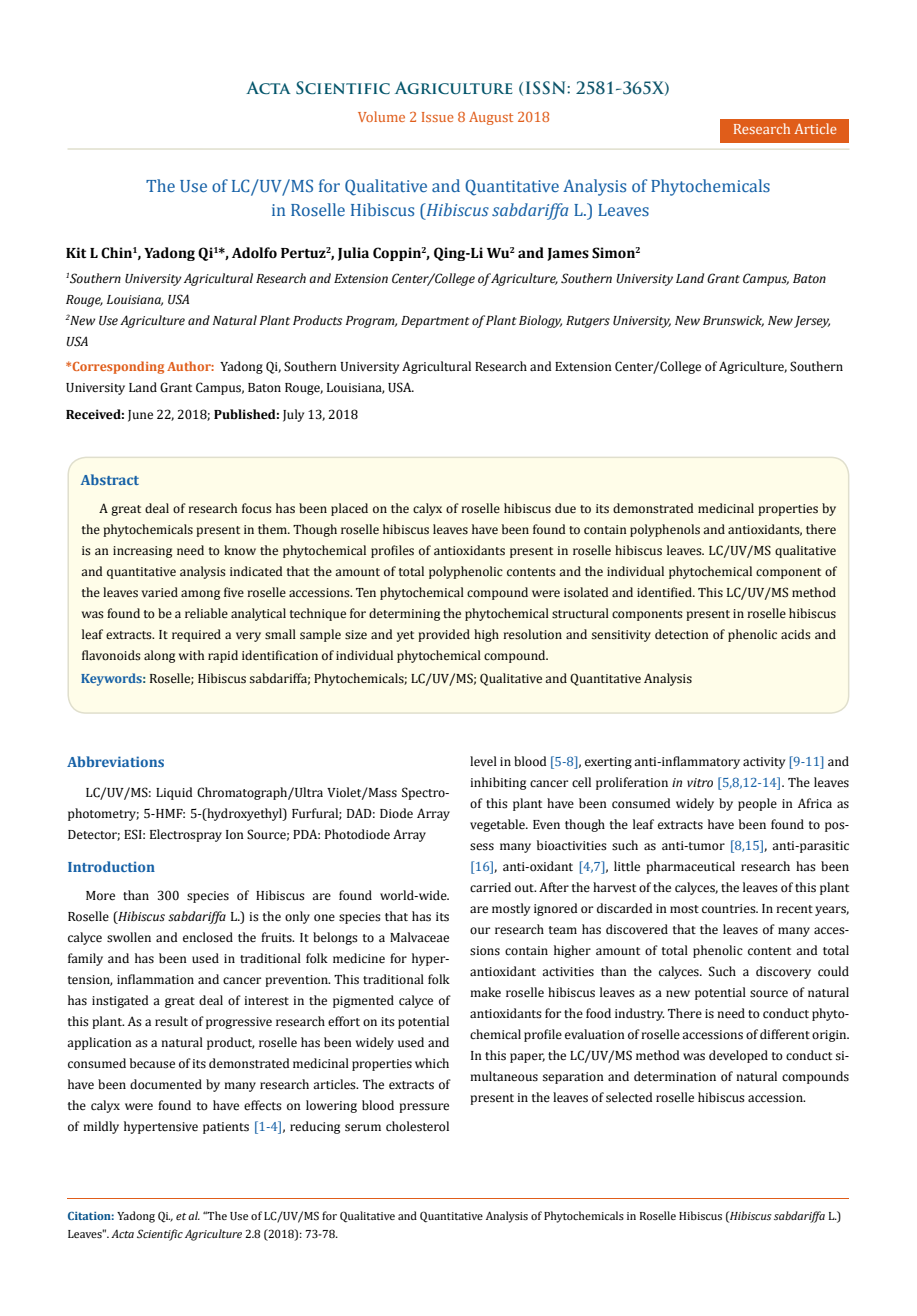
<style>
.page{position:relative;width:917px;height:1316px;background:#fff}
.page>*{position:absolute;margin:0;border:0;box-sizing:border-box;transform-origin:0 0}
.t1{font:18px/24px "Cambria";color:#1560a6;text-align:center}
.t2{font:700 16.5px "Trajan Pro";color:#02546a}
.t3{font:700 15px "Cambria";color:#000}
.t4{font:700 15px "Cambria";color:#1560a6}
.t5{font:15px "Cambria";color:#e05d1a}
.t6{font:15px "Cambria";color:#fff}
.t7{font:13.5px/21px "Cambria";color:#000;text-align:justify}
.t8{font:italic 13.5px/21px "Cambria";color:#000}
.t9{font:12px/18px "Cambria";color:#000}
.s1{color:#0e546a}
.s2{font-style:italic}
.s3{font-weight:700;color:#e05d1a}
.s4{font-weight:700}
.s5{font-weight:700;color:#1560a6}
.s6{font-weight:700;color:#0e546a}
.s7{color:#1560a6}
.s8{font-weight:700;color:#035089}
</style>
<div class="page">
<div style="left:720px;top:119px;width:129px;height:23px;background:#e05d1a"></div>
<hr style="left:67px;top:1198px;width:782px;height:1px;background:#e05d1a">
<hr style="left:67px;top:148px;width:782px;height:2px;background:#e0dfcd">
<div style="left:68px;top:457px;width:780px;height:256px;background:#fffde9;border-radius:18px"></div>
<div style="left:67px;top:456px;width:782px;height:258px;border:2px solid #e0dfcd;border-radius:18px"></div>
<p class="t2" style="left:247px;top:77px;width:424px">Acta Scientific Agriculture <span class="s1">(ISSN: 2581-365X)</span></p>
<p class="t5" style="left:357px;top:108px;width:194px">Volume 2 Issue 8 August 2018</p>
<p class="t6" style="left:732px;top:120px;width:106px">Research Article</p>
<h1 class="t1" style="left:146px;top:174px;width:626px">The Use of LC/UV/MS for Qualitative and Quantitative Analysis of Phytochemicals in Roselle Hibiscus (<span class="s2">Hibiscus sabdariffa</span> L.) Leaves</h1>
<p class="t3" style="left:66px;top:242px;width:576px">Kit L Chin<sup>1</sup>, Yadong Qi<sup>1</sup>*, Adolfo Pertuz<sup>2</sup>, Julia Coppin<sup>2</sup>, Qing-Li Wu<sup>2</sup> and James Simon<sup>2</sup></p>
<p class="t8" style="left:66px;top:267px;width:766px"><sup>1</sup>Southern University Agricultural Research and Extension Center/College of Agriculture, Southern University Land Grant Campus, Baton Rouge, Louisiana, USA<br><sup>2</sup>New Use Agriculture and Natural Plant Products Program, Department of Plant Biology, Rutgers University, New Brunswick, New Jersey, USA</p>
<p class="t7" style="left:66px;top:356px;width:779px"><span class="s3">*Corresponding Author:</span> Yadong Qi, Southern University Agricultural Research and Extension Center/College of Agriculture, Southern<br>University Land Grant Campus, Baton Rouge, Louisiana, USA.</p>
<p class="t7" style="left:66px;top:404px;width:294px"><span class="s4">Received:</span> June 22, 2018; <span class="s4">Published:</span> July 13, 2018</p>
<p class="t4" style="left:81px;top:469px;width:60px">Abstract</p>
<p class="t7" style="left:81px;top:497px;width:756px;text-indent:18px">A great deal of research focus has been placed on the calyx of roselle hibiscus due to its demonstrated medicinal properties by the phytochemicals present in them. Though roselle hibiscus leaves have been found to contain polyphenols and antioxidants, there is an increasing need to know the phytochemical profiles of antioxidants present in roselle hibiscus leaves. LC/UV/MS qualitative and quantitative analysis indicated that the amount of total polyphenolic contents and the individual phytochemical component of the leaves varied among five roselle accessions. Ten phytochemical compound were isolated and identified. This LC/UV/MS method was found to be a reliable analytical technique for determining the phytochemical structural components present in roselle hibiscus leaf extracts. It required a very small sample size and yet provided high resolution and sensitivity detection of phenolic acids and flavonoids along with rapid identification of individual phytochemical compound.</p>
<p class="t7" style="left:81px;top:667px;width:612px"><span class="s5">Keywords</span><span class="s6">:</span> Roselle; Hibiscus sabdariffa; Phytochemicals; LC/UV/MS; Qualitative and Quantitative Analysis</p>
<p class="t4" style="left:67px;top:751px;width:99px">Abbreviations</p>
<p class="t7" style="left:67px;top:782px;width:384px;text-indent:18px">LC/UV/MS: Liquid Chromatograph/Ultra Violet/Mass Spectro&shy;photometry; 5-HMF: 5-(hydroxyethyl) Furfural; DAD: Diode Array Detector; ESI: Electrospray Ion Source; PDA: Photodiode Array</p>
<p class="t4" style="left:67px;top:856px;width:89px">Introduction</p>
<p class="t7" style="left:67px;top:884px;width:384px;text-indent:18px">More than 300 species of Hibiscus are found world-wide.<br>Roselle (<span class="s2">Hibiscus sabdariffa</span> L.) is the only one species that has its calyce swollen and enclosed the fruits. It belongs to a Malvaceae family and has been used in traditional folk medicine for hyper&shy;tension, inflammation and cancer prevention. This traditional folk has instigated a great deal of interest in the pigmented calyce of this plant. As a result of progressive research effort on its potential application as a natural product, roselle has been widely used and consumed because of its demonstrated medicinal properties which have been documented by many research articles. The extracts of the calyx were found to have effects on lowering blood pressure of mildly hypertensive patients <span class="s7">[1-4]</span>, reducing serum cholesterol</p>
<p class="t7" style="left:470px;top:750px;width:381px">level in blood <span class="s7">[5-8]</span>, exerting anti-inflammatory activity <span class="s7">[9-11]</span> and inhibiting cancer cell proliferation <span class="s2">in vitro</span> <span class="s7">[5,8,12-14]</span>. The leaves of this plant have been consumed widely by people in Africa as vegetable. Even though the leaf extracts have been found to pos&shy;sess many bioactivities such as anti-tumor <span class="s7">[8,15]</span>, anti-parasitic <span class="s7">[16]</span>, anti-oxidant <span class="s7">[4,7]</span>, little pharmaceutical research has been carried out. After the harvest of the calyces, the leaves of this plant are mostly ignored or discarded in most countries. In recent years, our research team has discovered that the leaves of many acces&shy;sions contain higher amount of total phenolic content and total antioxidant activities than the calyces. Such a discovery could make roselle hibiscus leaves as a new potential source of natural antioxidants for the food industry. There is need to conduct phyto&shy;chemical profile evaluation of roselle accessions of different origin.<br>In this paper, the LC/UV/MS method was developed to conduct si&shy;multaneous separation and determination of natural compounds present in the leaves of selected roselle hibiscus accession.</p>
<p class="t9" style="left:67px;top:1206px;width:775px"><span class="s8">Citation:</span> Yadong Qi<span class="s2">., et al.</span> “The Use of LC/UV/MS for Qualitative and Quantitative Analysis of Phytochemicals in Roselle Hibiscus (<span class="s2">Hibiscus sabdariffa</span> L.)<br>Leaves". <span class="s2">Acta Scientific Agriculture</span> 2.8 (2018): 73-78.</p>
</div>
